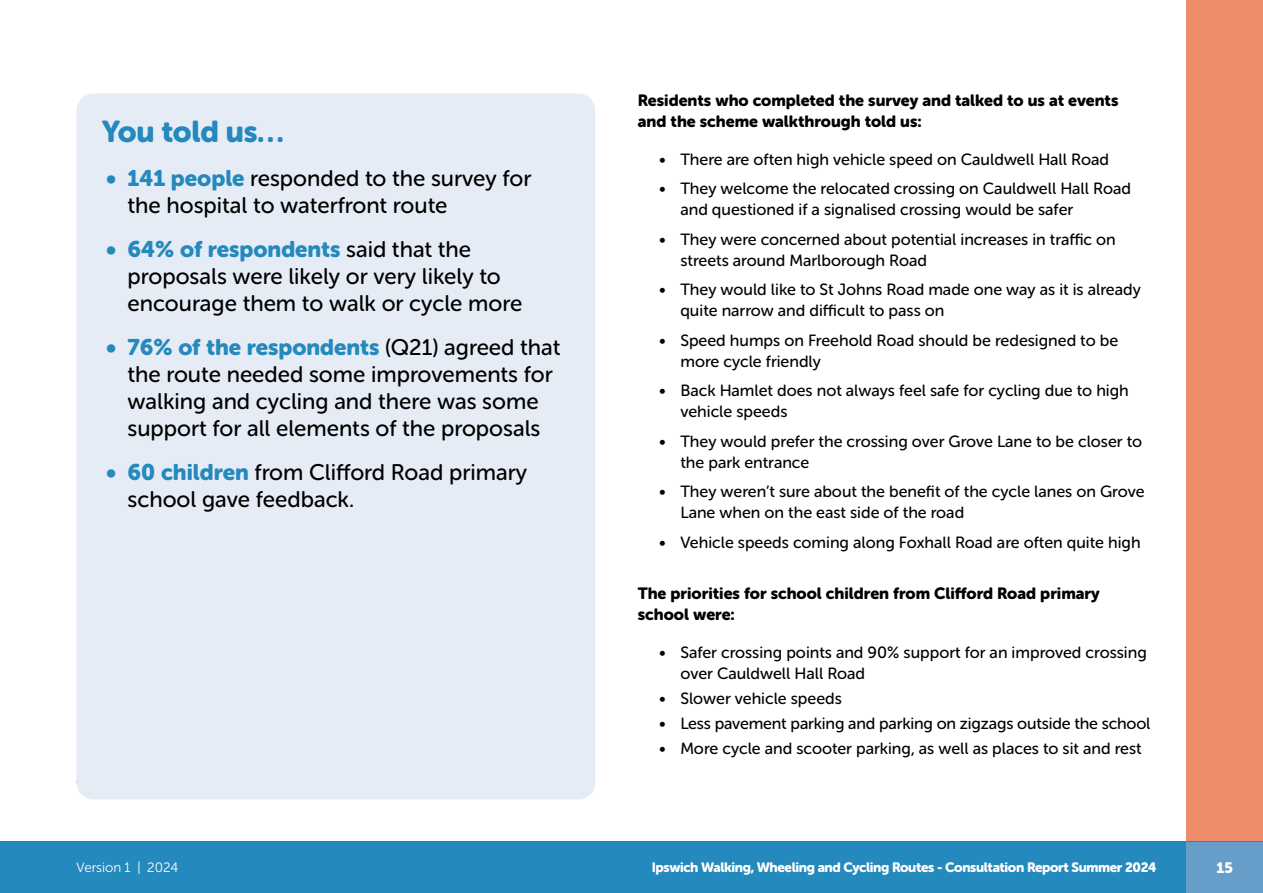
<style>
.page{position:relative;width:1263px;height:893px;background:#fff}
.page>*{position:absolute;margin:0;border:0;box-sizing:border-box;transform-origin:0 0}
._007_Title_three{font:30px "Museo Sans Rounded 900";letter-spacing:-.01em;color:#2489bc}
.t1{font:22.5px/27px "Museo Sans Rounded 500";color:#000}
.t2{font:16.2px/21px "Museo Sans Rounded 500";color:#000}
._005__General_Text{font:16.2px/21px "Museo Sans Rounded 900";color:#000}
.t3{font:15px "Museo Sans Rounded 900";color:#fff}
.t4{font:13.5px "Museo Sans Rounded 900";letter-spacing:-.025em;color:#fff}
.t5{font:13.5px "Museo Sans Rounded 300";color:#fff}
.s1{font-family:"Museo Sans Rounded 900";color:#2489bc}
</style>
<div class="page">
<div style="left:1186px;top:0;width:77px;height:867px;background:#ec8c6a"></div>
<div style="left:0;top:842px;width:1263px;height:51px;background:#2489bc"></div>
<div style="left:1186px;top:842px;width:77px;height:51px;background:#669ec9"></div>
<div style="left:77px;top:94px;width:518px;height:705px;background:#e6ecf6;border-radius:17px"></div>
<p class="_007_Title_three" style="left:102px;top:114px;width:184px">You told us…</p>
<p class="t1" style="left:128px;top:164px;width:405px;text-indent:-21px"><span class="s1">• 141 people</span> responded to the survey for the hospital to waterfront route</p>
<p class="t1" style="left:128px;top:235px;width:396px;text-indent:-21px"><span class="s1">• 64% of respondents</span> said that the proposals were likely or very likely to encourage them to walk or cycle more</p>
<p class="t1" style="left:128px;top:333px;width:434px;text-indent:-21px"><span class="s1">• 76% of the respondents</span> (Q21) agreed that the route needed some improvements for walking and cycling and there was some support for all elements of the proposals</p>
<p class="t1" style="left:128px;top:458px;width:401px;text-indent:-21px"><span class="s1">• 60 children</span> from Clifford Road primary school gave feedback.</p>
<p class="_005__General_Text" style="left:638px;top:90px;width:482px">Residents who completed the survey and talked to us at events and the scheme walkthrough told us:</p>
<p class="t2" style="left:659px;top:149px;width:451px">• There are often high vehicle speed on Cauldwell Hall Road</p>
<p class="t2" style="left:680px;top:178px;width:452px;text-indent:-21px">• They welcome the relocated crossing on Cauldwell Hall Road and questioned if a signalised crossing would be safer</p>
<p class="t2" style="left:680px;top:229px;width:437px;text-indent:-21px">• They were concerned about potential increases in traffic on streets around Marlborough Road</p>
<p class="t2" style="left:680px;top:279px;width:462px;text-indent:-21px">• They would like to St Johns Road made one way as it is already quite narrow and difficult to pass on</p>
<p class="t2" style="left:680px;top:330px;width:439px;text-indent:-21px">• Speed humps on Freehold Road should be redesigned to be more cycle friendly</p>
<p class="t2" style="left:680px;top:380px;width:450px;text-indent:-21px">• Back Hamlet does not always feel safe for cycling due to high vehicle speeds</p>
<p class="t2" style="left:680px;top:431px;width:463px;text-indent:-21px">• They would prefer the crossing over Grove Lane to be closer to the park entrance</p>
<p class="t2" style="left:680px;top:481px;width:466px;text-indent:-21px">• They weren’t sure about the benefit of the cycle lanes on Grove<br>Lane when on the east side of the road</p>
<p class="t2" style="left:659px;top:532px;width:483px">• Vehicle speeds coming along Foxhall Road are often quite high</p>
<p class="_005__General_Text" style="left:638px;top:582px;width:463px">The priorities for school children from Clifford Road primary school were:</p>
<p class="t2" style="left:680px;top:642px;width:468px;text-indent:-21px">• Safer crossing points and 90% support for an improved crossing over Cauldwell Hall Road</p>
<p class="t2" style="left:659px;top:688px;width:184px">• Slower vehicle speeds</p>
<p class="t2" style="left:659px;top:713px;width:493px">• Less pavement parking and parking on zigzags outside the school</p>
<p class="t2" style="left:659px;top:738px;width:484px">• More cycle and scooter parking, as well as places to sit and rest</p>
<p class="t5" style="left:77px;top:860px;width:103px">Version 1 | 2024</p>
<p class="t4" style="left:652px;top:859px;width:506px">Ipswich Walking, Wheeling and Cycling Routes - Consultation Report Summer 2024</p>
<p class="t3" style="left:1216px;top:859px;width:18px">15</p>
</div>
